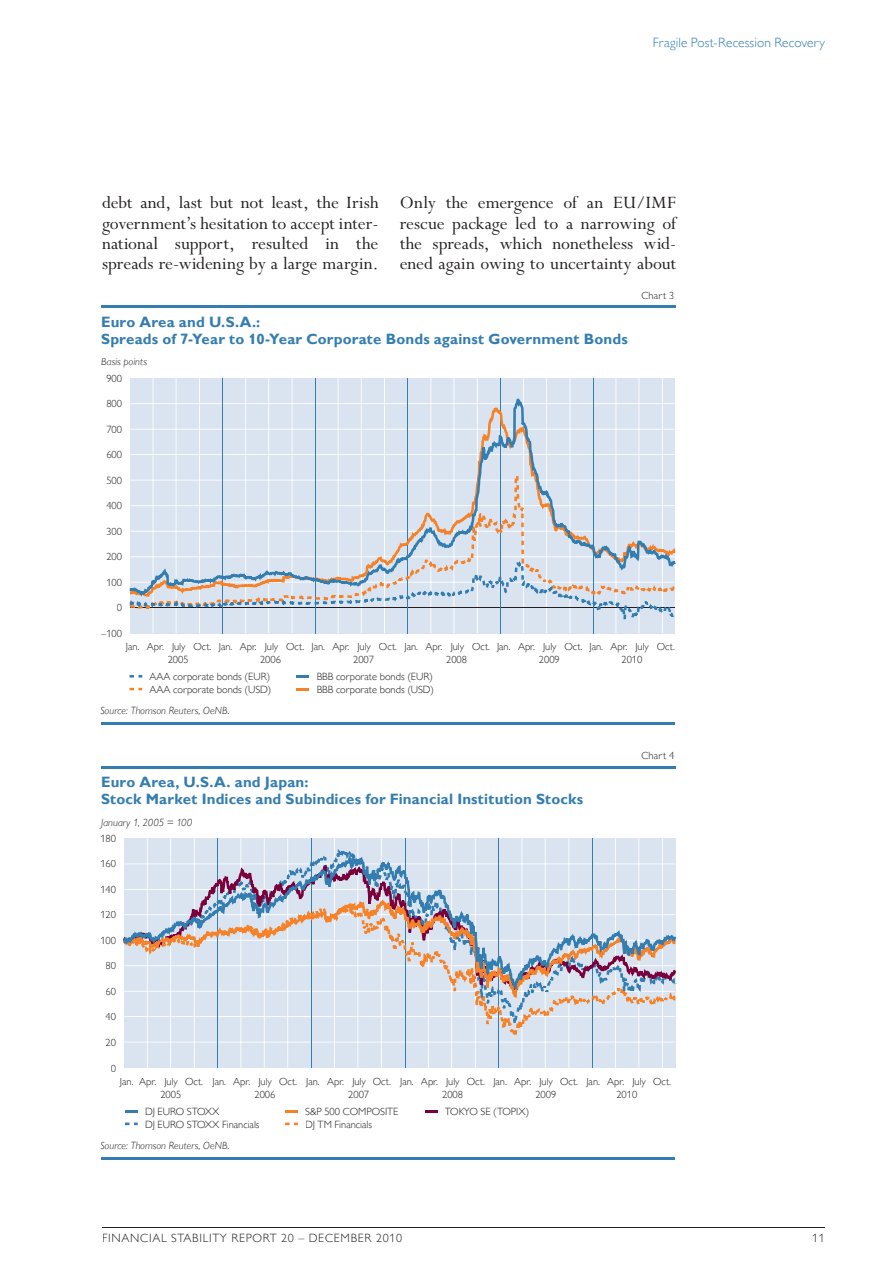
<style>
.page{position:relative;width:893px;height:1263px;background:#fff}
.page>*{position:absolute;margin:0;border:0;box-sizing:border-box;transform-origin:0 0}
.t1{font:19.5px/20.2px "Perpetua Std";color:#231f20;text-align:justify}
.t2{font:700 15px/17px "Gill Sans MT Pro";letter-spacing:.01em;color:#337db1}
.t3{font:300 13.5px "Gill Sans MT Pro";letter-spacing:.01em;color:#337db1}
.t4{font:300 12px "Gill Sans MT Pro";letter-spacing:.06em;color:#231f20}
.t5{font:300 10.5px/12.8px "Gill Sans MT Pro";color:#231f20}
.t6{font:italic 300 10.5px "Gill Sans MT Pro";letter-spacing:.01em;color:#231f20}
</style>
<div class="page">
<hr style="left:102px;top:1227px;width:723px;height:1px;background:#231f20">
<hr style="left:101px;top:306px;width:574px;height:2px;background:#337db1">
<hr style="left:101px;top:723px;width:574px;height:2px;background:#337db1">
<svg style="left:129px;top:675px;width:13px;height:3px"></svg>
<svg style="left:297px;top:675px;width:12px;height:3px"></svg>
<svg style="left:129px;top:688px;width:13px;height:2px"></svg>
<svg style="left:297px;top:688px;width:12px;height:2px"></svg>
<div style="left:130px;top:378px;width:545px;height:255px;background:#dae4f0"></div>
<hr style="left:662px;top:378px;width:1px;height:255px;background:#fff">
<hr style="left:638px;top:378px;width:1px;height:255px;background:#fff">
<hr style="left:615px;top:378px;width:1px;height:255px;background:#fff">
<hr style="left:569px;top:378px;width:1px;height:255px;background:#fff">
<hr style="left:546px;top:378px;width:1px;height:255px;background:#fff">
<hr style="left:523px;top:378px;width:1px;height:255px;background:#fff">
<hr style="left:477px;top:378px;width:1px;height:255px;background:#fff">
<hr style="left:453px;top:378px;width:1px;height:255px;background:#fff">
<hr style="left:430px;top:378px;width:1px;height:255px;background:#fff">
<hr style="left:384px;top:378px;width:1px;height:255px;background:#fff">
<hr style="left:361px;top:378px;width:1px;height:255px;background:#fff">
<hr style="left:338px;top:378px;width:1px;height:255px;background:#fff">
<hr style="left:292px;top:378px;width:1px;height:255px;background:#fff">
<hr style="left:268px;top:378px;width:1px;height:255px;background:#fff">
<hr style="left:245px;top:378px;width:1px;height:255px;background:#fff">
<hr style="left:199px;top:378px;width:1px;height:255px;background:#fff">
<hr style="left:176px;top:378px;width:1px;height:255px;background:#fff">
<hr style="left:153px;top:378px;width:1px;height:255px;background:#fff">
<hr style="left:223px;top:378px;width:1px;height:255px;background:#337db1">
<hr style="left:315px;top:378px;width:1px;height:255px;background:#337db1">
<hr style="left:408px;top:378px;width:1px;height:255px;background:#337db1">
<hr style="left:500px;top:378px;width:1px;height:255px;background:#337db1">
<hr style="left:593px;top:378px;width:1px;height:255px;background:#337db1">
<svg style="left:130px;top:399px;width:546px;height:191px"></svg>
<svg style="left:129px;top:561px;width:545px;height:58px"></svg>
<hr style="left:101px;top:766px;width:574px;height:2px;background:#337db1">
<hr style="left:101px;top:1157px;width:574px;height:3px;background:#337db1">
<svg style="left:125px;top:1110px;width:13px;height:2px"></svg>
<svg style="left:285px;top:1110px;width:13px;height:2px"></svg>
<svg style="left:125px;top:1122px;width:13px;height:3px"></svg>
<svg style="left:285px;top:1122px;width:13px;height:3px"></svg>
<svg style="left:425px;top:1110px;width:13px;height:2px"></svg>
<div style="left:124px;top:838px;width:551px;height:229px;background:#dae4f0"></div>
<hr style="left:662px;top:838px;width:1px;height:229px;background:#fff">
<hr style="left:638px;top:838px;width:1px;height:229px;background:#fff">
<hr style="left:615px;top:838px;width:1px;height:229px;background:#fff">
<hr style="left:568px;top:838px;width:1px;height:229px;background:#fff">
<hr style="left:545px;top:838px;width:1px;height:229px;background:#fff">
<hr style="left:521px;top:838px;width:1px;height:229px;background:#fff">
<hr style="left:475px;top:838px;width:1px;height:229px;background:#fff">
<hr style="left:451px;top:838px;width:1px;height:229px;background:#fff">
<hr style="left:428px;top:838px;width:1px;height:229px;background:#fff">
<hr style="left:381px;top:838px;width:1px;height:229px;background:#fff">
<hr style="left:357px;top:838px;width:1px;height:229px;background:#fff">
<hr style="left:334px;top:838px;width:1px;height:229px;background:#fff">
<hr style="left:287px;top:838px;width:1px;height:229px;background:#fff">
<hr style="left:264px;top:838px;width:1px;height:229px;background:#fff">
<hr style="left:240px;top:838px;width:1px;height:229px;background:#fff">
<hr style="left:194px;top:838px;width:1px;height:229px;background:#fff">
<hr style="left:170px;top:838px;width:1px;height:229px;background:#fff">
<hr style="left:147px;top:838px;width:1px;height:229px;background:#fff">
<hr style="left:124px;top:1042px;width:551px;height:1px;background:#fff">
<hr style="left:218px;top:838px;width:1px;height:229px;background:#337db1">
<hr style="left:311px;top:838px;width:1px;height:229px;background:#337db1">
<hr style="left:405px;top:838px;width:1px;height:229px;background:#337db1">
<hr style="left:498px;top:838px;width:1px;height:229px;background:#337db1">
<hr style="left:592px;top:838px;width:1px;height:229px;background:#337db1">
<svg style="left:124px;top:849px;width:552px;height:174px"></svg>
<svg style="left:124px;top:989px;width:552px;height:9px"></svg>
<svg style="left:123px;top:856px;width:553px;height:133px"></svg>
<p class="t3" style="left:653px;top:35px;width:174px">Fragile Post-Recession Recovery</p>
<h1 class="t1" style="left:102px;top:193px;width:278px">debt and, last but not least, the Irish government’s hesitation to accept inter&shy;national support, resulted in the spreads re-widening by a large margin.</h1>
<h1 class="t1" style="left:400px;top:193px;width:278px">Only the emergence of an EU/IMF rescue package led to a narrowing of the spreads, which nonetheless wid&shy;ened again owing to uncertainty about</h1>
<h2 class="t2" style="left:101px;top:313px;width:528px">Euro Area and U.S.A.:<br>Spreads of 7-Year to 10-Year Corporate Bonds against Government Bonds</h2>
<p class="t6" style="left:101px;top:356px;width:47px">Basis points</p>
<p class="t5" style="left:106px;top:371px;width:17px">900</p>
<p class="t5" style="left:106px;top:397px;width:17px">800</p>
<p class="t5" style="left:106px;top:422px;width:17px">700</p>
<p class="t5" style="left:106px;top:448px;width:17px">600</p>
<p class="t5" style="left:106px;top:473px;width:17px">500</p>
<p class="t5" style="left:106px;top:499px;width:17px">400</p>
<p class="t5" style="left:106px;top:525px;width:17px">300</p>
<p class="t5" style="left:106px;top:550px;width:17px">200</p>
<p class="t5" style="left:106px;top:576px;width:17px">100</p>
<p class="t5" style="left:117px;top:601px;width:7px">0</p>
<p class="t5" style="left:101px;top:627px;width:22px">–100</p>
<p class="t5" style="left:641px;top:289px;width:34px">Chart 3</p>
<p class="t5" style="left:126px;top:640px;width:39px">Jan. Apr.</p>
<p class="t5" style="left:172px;top:640px;width:504px">July Oct. Jan. Apr. July Oct. Jan. Apr. July Oct. Jan. Apr. July Oct. Jan. Apr. July Oct. Jan. Apr. July Oct.</p>
<p class="t5" style="left:168px;top:653px;width:22px">2005</p>
<p class="t5" style="left:260px;top:653px;width:22px">2006</p>
<p class="t5" style="left:353px;top:653px;width:22px">2007</p>
<p class="t5" style="left:446px;top:653px;width:22px">2008</p>
<p class="t5" style="left:539px;top:653px;width:22px">2009</p>
<p class="t5" style="left:621px;top:653px;width:22px">2010</p>
<p class="t5" style="left:150px;top:670px;width:122px">AAA corporate bonds (EUR)</p>
<p class="t5" style="left:317px;top:670px;width:118px">BBB corporate bonds (EUR)</p>
<p class="t5" style="left:150px;top:683px;width:123px">AAA corporate bonds (USD)</p>
<p class="t5" style="left:317px;top:683px;width:119px">BBB corporate bonds (USD)</p>
<p class="t6" style="left:101px;top:704px;width:131px">Source: Thomson Reuters, OeNB.</p>
<h2 class="t2" style="left:101px;top:773px;width:484px">Euro Area, U.S.A. and Japan:<br>Stock Market Indices and Subindices for Financial Institution Stocks</h2>
<p class="t6" style="left:101px;top:816px;width:93px">January 1, 2005 = 100</p>
<p class="t5" style="left:100px;top:832px;width:17px">180</p>
<p class="t5" style="left:100px;top:857px;width:17px">160</p>
<p class="t5" style="left:100px;top:883px;width:17px">140</p>
<p class="t5" style="left:100px;top:908px;width:17px">120</p>
<p class="t5" style="left:100px;top:934px;width:17px">100</p>
<p class="t5" style="left:106px;top:959px;width:12px">80</p>
<p class="t5" style="left:106px;top:985px;width:12px">60</p>
<p class="t5" style="left:106px;top:1010px;width:12px">40</p>
<p class="t5" style="left:106px;top:1036px;width:12px">20</p>
<p class="t5" style="left:111px;top:1061px;width:7px">0</p>
<p class="t5" style="left:641px;top:749px;width:34px">Chart 4</p>
<p class="t5" style="left:165px;top:1075px;width:87px">July Oct. Jan. Apr.</p>
<p class="t5" style="left:259px;top:1075px;width:87px">July Oct. Jan. Apr.</p>
<p class="t5" style="left:352px;top:1075px;width:87px">July Oct. Jan. Apr.</p>
<p class="t5" style="left:446px;top:1075px;width:86px">July Oct. Jan. Apr.</p>
<p class="t5" style="left:616px;top:1075px;width:22px;text-indent:-77px">July Oct. Jan. Apr.<br>2010</p>
<p class="t5" style="left:633px;top:1075px;width:40px">July Oct.</p>
<p class="t5" style="left:120px;top:1075px;width:38px">Jan. Apr.</p>
<p class="t5" style="left:160px;top:1088px;width:22px">2005</p>
<p class="t5" style="left:254px;top:1088px;width:22px">2006</p>
<p class="t5" style="left:348px;top:1088px;width:22px">2007</p>
<p class="t5" style="left:442px;top:1088px;width:22px">2008</p>
<p class="t5" style="left:535px;top:1088px;width:22px">2009</p>
<p class="t5" style="left:145px;top:1105px;width:76px">DJ EURO STOXX</p>
<p class="t5" style="left:305px;top:1105px;width:95px">S&amp;P 500 COMPOSITE</p>
<p class="t5" style="left:145px;top:1117px;width:116px">DJ EURO STOXX Financials</p>
<p class="t5" style="left:305px;top:1117px;width:68px">DJ TM Financials</p>
<p class="t6" style="left:101px;top:1139px;width:131px">Source: Thomson Reuters, OeNB.</p>
<p class="t5" style="left:445px;top:1105px;width:86px">TOKYO SE (TOPIX)</p>
<p class="t4" style="left:102px;top:1231px;width:302px">FINANCIAL STABILITY REPORT 20 – DECEMBER 2010</p>
<p class="t4" style="left:812px;top:1231px;width:14px">11</p>
</div>
